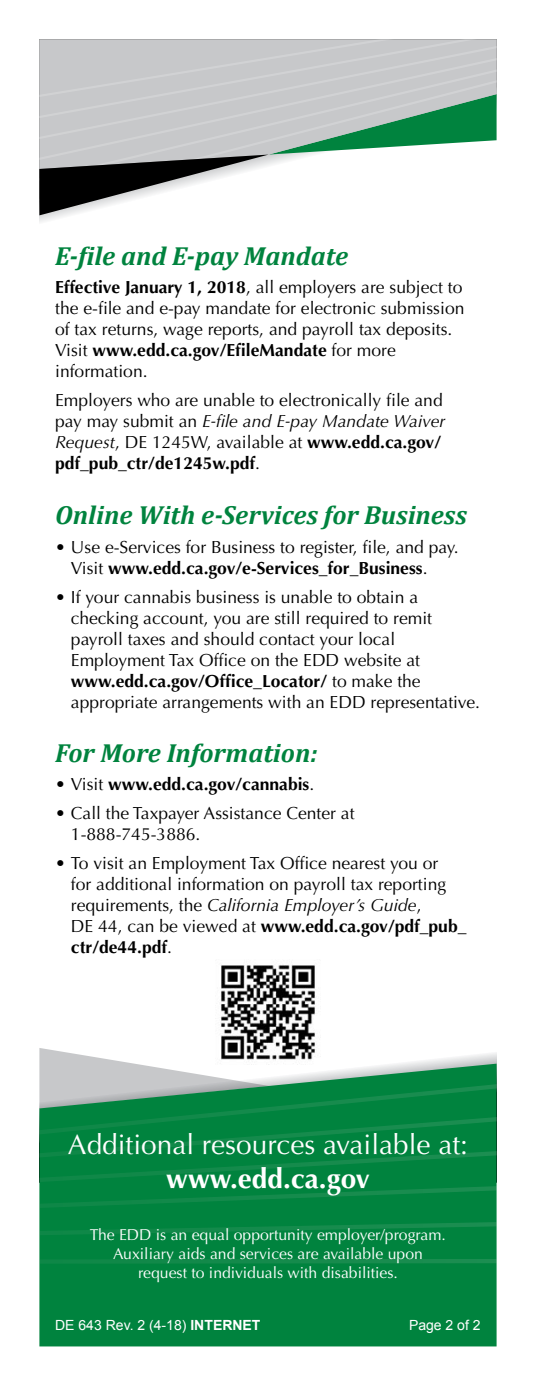
<style>
.page{position:relative;width:536px;height:1386px;background:#fff}
.page>*{position:absolute;margin:0;border:0;box-sizing:border-box;transform-origin:0 0}
.t1{font:28px "Optima";color:#fff}
.t2{font:700 28px "Optima";color:#fff}
.t3{font:italic 700 26.25px "Cambria";color:#00833e}
.t4{font:17.5px/21px "Optima";color:#000}
.t5{font:700 17.5px "Optima";color:#000}
.t6{font:15.75px/18.9px "Optima";color:#fff;text-align:center}
.t7{font:14px "Arial";color:#fff}
.s1{font-weight:700}
.s2{font-style:italic}
.s3{font-weight:400}
</style>
<div class="page">
<svg style="left:39px;top:40px;width:457px;height:54px;background:#c7c8ca"></svg>
<div style="left:39px;top:1248px;width:457px;height:98px;background:#00833e"></div>
<svg style="left:39px;top:1053px;width:457px;height:51px"></svg>
<svg style="left:39px;top:1104px;width:457px;height:51px;background:#038440"></svg>
<svg style="left:39px;top:1155px;width:457px;height:51px;background:#038440"></svg>
<svg style="left:39px;top:1206px;width:457px;height:42px;background:#02833f"></svg>
<svg style="left:39px;top:1258px;width:457px;height:6px;background:#0e8847"></svg>
<svg style="left:39px;top:94px;width:457px;height:121px"></svg>
<img style="left:215px;top:965px;width:105px;height:99px">
<h2 class="t3" style="left:55px;top:237px;width:294px">E-file and E-pay Mandate</h2>
<p class="t4" style="left:55px;top:277px;width:410px"><span class="s1">Effective January 1, 2018</span>, all employers are subject to the e-file and e-pay mandate for electronic submission of tax returns, wage reports, and payroll tax deposits.<br>Visit <span class="s1">www.edd.ca.gov/EfileMandate</span> for more information.</p>
<p class="t4" style="left:55px;top:390px;width:391px">Employers who are unable to electronically file and pay may submit an <span class="s2">E-file and E-pay Mandate Waiver Request</span>, DE 1245W, available at <span class="s1">www.edd.ca.gov/ pdf_pub_ctr/de1245w.pdf</span>.</p>
<h2 class="t3" style="left:55px;top:497px;width:413px">Online With e-Services for Business</h2>
<p class="t4" style="left:71px;top:537px;width:389px;text-indent:-16px">• Use e-Services for Business to register, file, and pay.<br>Visit <span class="s1">www.edd.ca.gov/e-Services_for_Business</span>.</p>
<p class="t4" style="left:71px;top:587px;width:410px;text-indent:-16px">• If your cannabis business is unable to obtain a checking account, you are still required to remit payroll taxes and should contact your local Employment Tax Office on the EDD website at <span class="s1">www.edd.ca.gov/Office_Locator/</span> to make the appropriate arrangements with an EDD representative.</p>
<h2 class="t3" style="left:55px;top:734px;width:264px">For More Information:</h2>
<p class="t5" style="left:55px;top:774px;width:260px"><span class="s3">• Visit</span> www.edd.ca.gov/cannabis<span class="s3">.</span></p>
<p class="t4" style="left:71px;top:803px;width:285px;text-indent:-16px">• Call the Taxpayer Assistance Center at<br>1-888-745-3886.</p>
<p class="t4" style="left:71px;top:853px;width:397px;text-indent:-16px">• To visit an Employment Tax Office nearest you or<br>for additional information on payroll tax reporting requirements, the <span class="s2">California Employer’s Guide</span>,<br>DE 44, can be viewed at <span class="s1">www.edd.ca.gov/pdf_pub_ ctr/de44.pdf</span>.</p>
<h1 class="t1" style="left:68px;top:1129px;width:401px">Additional resources available at:</h1>
<h1 class="t2" style="left:166px;top:1162px;width:205px">www.edd.ca.gov</h1>
<p class="t6" style="left:90px;top:1225px;width:357px">The EDD is an equal opportunity employer/program.<br>Auxiliary aids and services are available upon request to individuals with disabilities.</p>
<p class="t7" style="left:55px;top:1316px;width:207px">DE 643 Rev. 2 (4-18) <span class="s1">INTERNET</span></p>
<p class="t7" style="left:409px;top:1316px;width:73px">Page 2 of 2</p>
</div>
